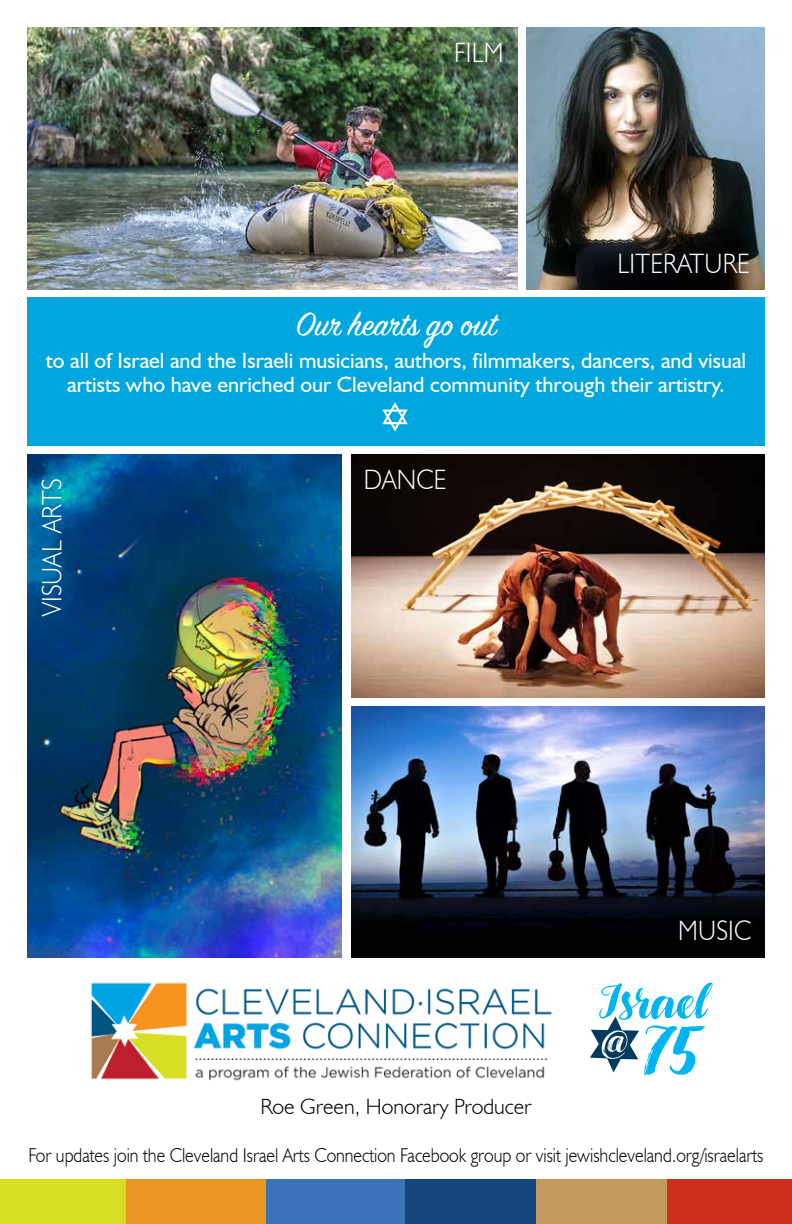
<style>
.page{position:relative;width:792px;height:1224px;background:#fff}
.page>*{position:absolute;margin:0;border:0;box-sizing:border-box;transform-origin:0 0}
.t1{font:36px "Sign Painter House Script";color:#fff}
.t2{font:300 28px "Humanist 521 BT";letter-spacing:.01em;color:#fff;scale:.9 1}
.t3{font:22px/24px "Humanist 521 BT";color:#fff;text-align:center}
.t4{font:300 22px "Humanist 521 BT";color:#000}
.t5{font:300 20px "Humanist 521 BT";color:#000;scale:.9 1}
</style>
<div class="page">
<img style="left:91px;top:982px;width:461px;height:99px">
<svg style="left:590px;top:983px;width:123px;height:93px"></svg>
<div style="left:666px;top:1179px;width:126px;height:45px;background:#cf301e"></div>
<div style="left:265px;top:1179px;width:141px;height:45px;background:#3c72b8"></div>
<div style="left:0;top:1179px;width:126px;height:45px;background:#d7df23"></div>
<div style="left:126px;top:1179px;width:139px;height:45px;background:#ea9623"></div>
<div style="left:536px;top:1179px;width:130px;height:45px;background:#c29a5b"></div>
<div style="left:406px;top:1179px;width:130px;height:45px;background:#14467d"></div>
<img style="left:351px;top:454px;width:414px;height:244px">
<img style="left:351px;top:707px;width:414px;height:251px">
<img style="left:27px;top:27px;width:491px;height:262px">
<img style="left:526px;top:27px;width:239px;height:262px">
<img style="left:27px;top:454px;width:315px;height:504px">
<div style="left:457px;top:44px;width:50px;height:23px;background:#000;opacity:.75"></div>
<div style="left:27px;top:297px;width:738px;height:149px;background:#00a7de"></div>
<svg style="left:382px;top:402px;width:26px;height:30px"></svg>
<p class="t2" style="left:454px;top:36px;width:56px">FILM</p>
<p class="t2" style="left:617px;top:246px;width:148px">LITERATURE</p>
<h1 class="t1" style="left:296px;top:302px;width:202px">Our hearts go out</h1>
<p class="t3" style="left:46px;top:348px;width:702px">to all of Israel and the Israeli musicians, authors, filmmakers, dancers, and visual artists who have enriched our Cleveland community through their artistry.</p>
<p class="t2" style="left:35px;top:616px;width:154px;rotate:-90deg">VISUAL ARTS</p>
<p class="t2" style="left:364px;top:462px;width:93px">DANCE</p>
<p class="t4" style="left:260px;top:1093px;width:273px">Roe Green, Honorary Producer</p>
<p class="t2" style="left:678px;top:913px;width:83px">MUSIC</p>
<p class="t5" style="left:29px;top:1143px;width:818px">For updates join the Cleveland Israel Arts Connection Facebook group or visit jewishcleveland.org/israelarts</p>
</div>
